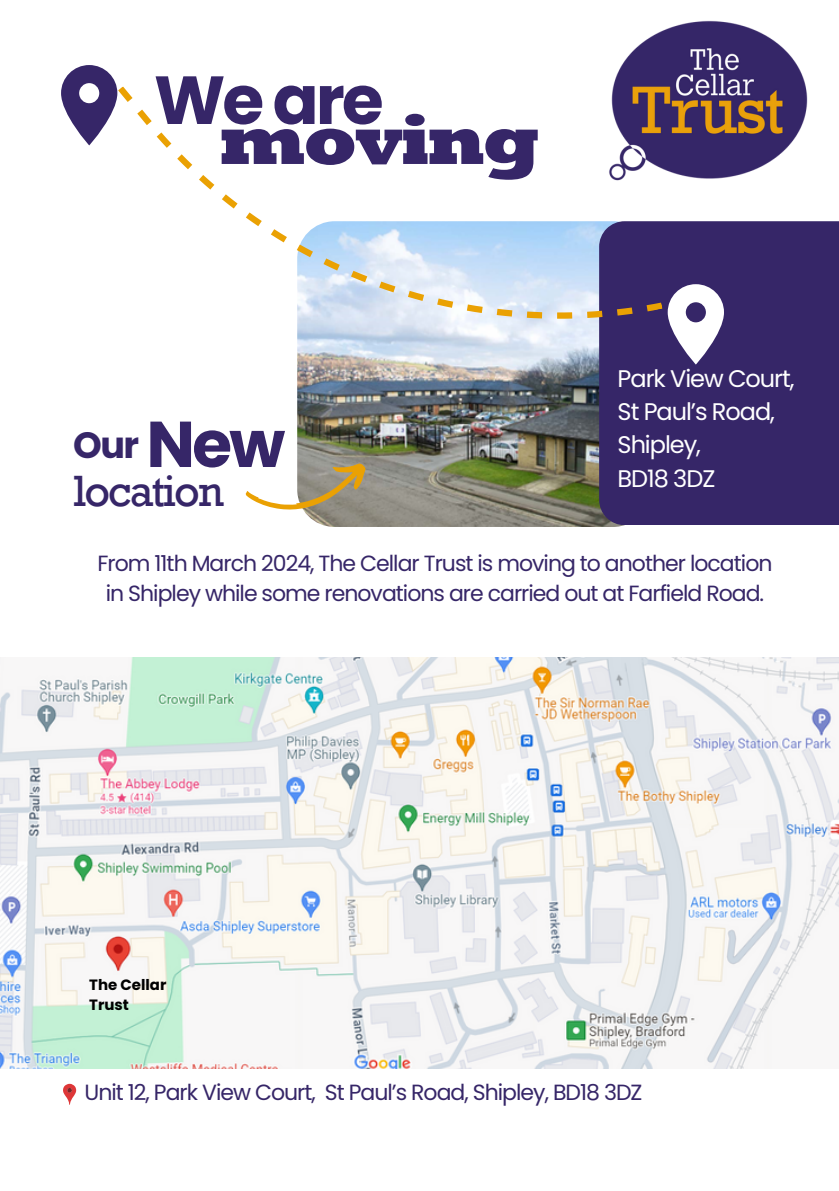
<style>
.page{position:relative;width:839px;height:1191px;background:#fff}
.page>*{position:absolute;margin:0;border:0;box-sizing:border-box;transform-origin:0 0}
.t1{font:800 72.4px "Rockwell Std";letter-spacing:-.04em;color:#362668}
.t2{font:700 67.8px "Poppins";color:#362668}
.t3{font:700 64.6px "Poppins";color:#362668}
.t4{font:45px "Rockwell Std";letter-spacing:-.045em;color:#362668}
.t5{font:700 36.6px "Poppins";color:#362668}
.t6{font:24px "Poppins";letter-spacing:-.045em;color:#fff}
.t7{font:22px/30px "Poppins";letter-spacing:-.045em;color:#362668;text-align:center}
.t8{font:700 15px/20.2px "Poppins";color:#000}
</style>
<div class="page">
<img style="left:662px;top:20px;width:146px;height:159px">
<svg style="left:61px;top:65px;width:56px;height:80px"></svg>
<img style="left:297px;top:221px;width:353px;height:306px;border-radius:38px">
<div style="left:599px;top:221px;width:239px;height:304px;background:#362668"></div>
<svg style="left:667px;top:284px;width:57px;height:81px"></svg>
<svg style="left:117px;top:31px;width:545px;height:393px"></svg>
<img style="left:0;top:657px;width:838px;height:411px">
<svg style="left:63px;top:1084px;width:13px;height:21px"></svg>
<svg style="left:245px;top:456px;width:127px;height:69px"></svg>
<p class="t2" style="left:154px;top:53px;width:231px">We are</p>
<p class="t1" style="left:219px;top:115px;width:322px">moving</p>
<p class="t5" style="left:73px;top:419px;width:67px">Our</p>
<h5 class="t3" style="left:146px;top:399px;width:140px">New</h5>
<p class="t4" style="left:73px;top:475px;width:152px">location</p>
<p class="t6" style="left:617px;top:361px;width:178px">Park View Court,</p>
<h2 class="t6" style="left:617px;top:395px;width:159px">St Paul’s Road,</h2>
<h6 class="t6" style="left:617px;top:428px;width:85px">Shipley,</h6>
<p class="t6" style="left:617px;top:462px;width:99px">BD18 3DZ</p>
<p class="t7" style="left:97px;top:549px;width:676px">From 11th March 2024, The Cellar Trust is moving to another location in Shipley while some renovations are carried out at Farfield Road.</p>
<h4 class="t8" style="left:89px;top:974px;width:79px">The Cellar<br>Trust</h4>
<p class="t7" style="left:84px;top:1077px;width:559px">Unit 12, Park View Court, St Paul’s Road, Shipley, BD18 3DZ</p>
</div>
